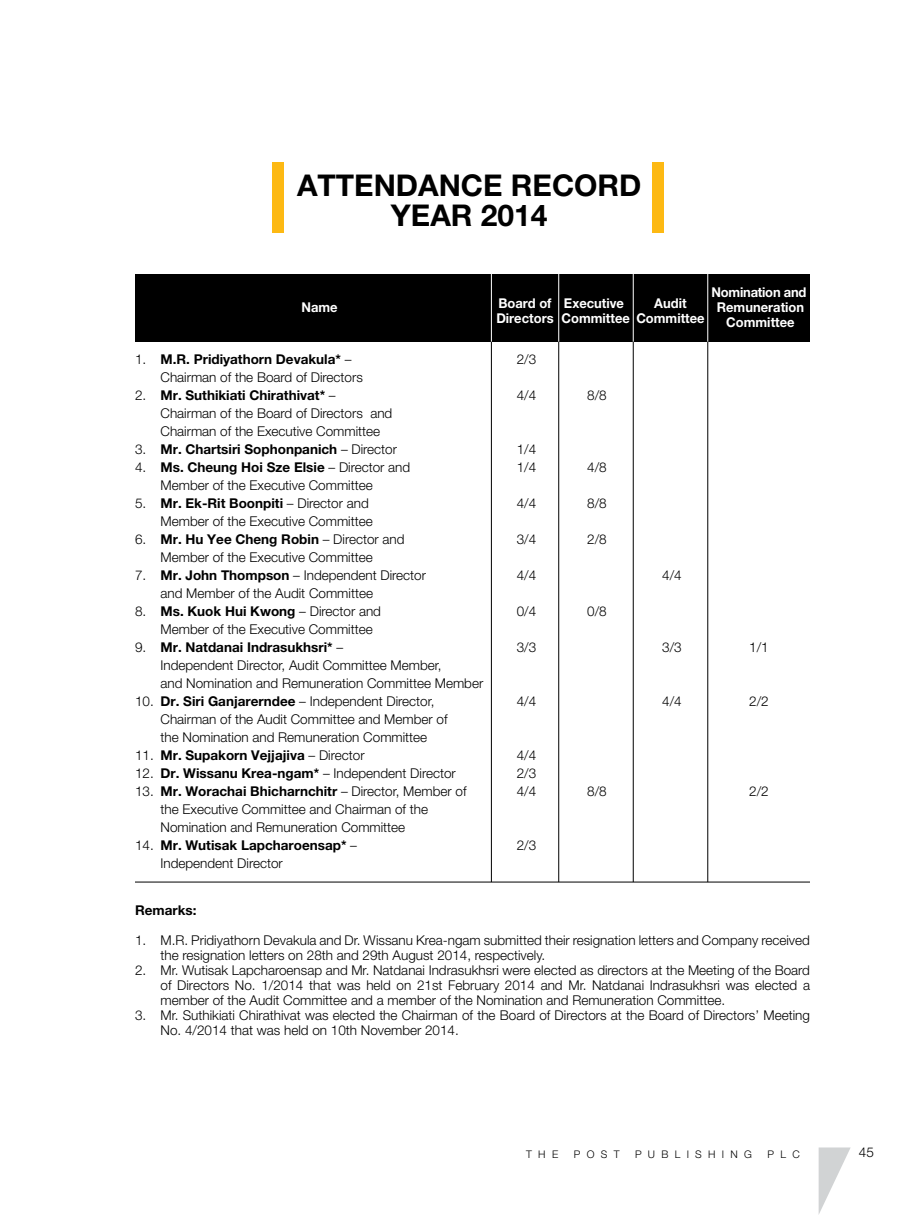
<style>
.page{position:relative;width:918px;height:1215px;background:#fff}
.page>*{position:absolute;margin:0;border:0;box-sizing:border-box;transform-origin:0 0}
.t1{font:700 30px/30px "Helvetica Neue LT Pro";color:#000;text-align:center}
.t2{font:300 13.5px/18px "Helvetica Neue LT Pro";color:#000}
.t3{font:700 13.5px "Helvetica Neue LT Pro";color:#000}
.t4{font:700 13.5px/15px "Helvetica Neue LT Pro";color:#fff;text-align:center;scale:.96 1}
.t5{font:700 13.5px "Helvetica Neue LT Pro";letter-spacing:-.02em;color:#fff;scale:.96 1}
.t6{font:300 10.5px "Helvetica Neue LT Pro";letter-spacing:.6em;color:#000}
.s1{font-weight:300}
.s2{font-weight:700}
</style>
<div class="page">
<div style="left:135px;top:274px;width:675px;height:68px;background:#000"></div>
<div style="left:652px;top:162px;width:12px;height:71px;background:#fdb913"></div>
<div style="left:272px;top:162px;width:12px;height:71px;background:#fdb913"></div>
<hr style="left:491px;top:273px;width:1px;height:69px;background:#fff">
<hr style="left:491px;top:342px;width:1px;height:540px;background:#000">
<hr style="left:558px;top:273px;width:1px;height:69px;background:#fff">
<hr style="left:558px;top:342px;width:1px;height:540px;background:#000">
<hr style="left:633px;top:273px;width:1px;height:69px;background:#fff">
<hr style="left:633px;top:342px;width:1px;height:540px;background:#000">
<hr style="left:707px;top:273px;width:1px;height:69px;background:#fff">
<hr style="left:707px;top:342px;width:1px;height:540px;background:#000">
<hr style="left:135px;top:882px;width:675px;height:1px;background:#000">
<svg style="left:819px;top:1148px;width:31px;height:66px"></svg>
<h1 class="t1" style="left:297px;top:170px;width:346px">ATTENDANCE RECORD<br>YEAR 2014</h1>
<p class="t4" style="left:301px;top:300px;width:39px">Name</p>
<p class="t5" style="left:712px;top:284px;width:100px">Nomination and</p>
<p class="t4" style="left:498px;top:295px;width:132px">Board of Executive</p>
<p class="t4" style="left:654px;top:295px;width:35px">Audit</p>
<p class="t4" style="left:496px;top:310px;width:219px">Directors Committee Committee</p>
<p class="t4" style="left:717px;top:300px;width:92px">Remuneration<br>Committee</p>
<p class="t3" style="left:135px;top:351px;width:218px"><span class="s1">1.</span> M.R. Pridiyathorn Devakula* <span class="s1">–</span></p>
<p class="t2" style="left:517px;top:350px;width:21px">2/3</p>
<p class="t2" style="left:161px;top:368px;width:204px">Chairman of the Board of Directors</p>
<p class="t3" style="left:135px;top:387px;width:202px"><span class="s1">2.</span> Mr. Suthikiati Chirathivat* <span class="s1">–</span></p>
<p class="t2" style="left:517px;top:386px;width:21px">4/4</p>
<p class="t2" style="left:587px;top:386px;width:21px">8/8</p>
<p class="t2" style="left:161px;top:404px;width:233px">Chairman of the Board of Directors and<br>Chairman of the Executive Committee</p>
<p class="t3" style="left:135px;top:441px;width:264px"><span class="s1">3.</span> Mr. Chartsiri Sophonpanich <span class="s1">– Director</span></p>
<p class="t2" style="left:517px;top:440px;width:21px">1/4</p>
<p class="t3" style="left:135px;top:459px;width:277px"><span class="s1">4.</span> Ms. Cheung Hoi Sze Elsie <span class="s1">– Director and</span></p>
<p class="t2" style="left:517px;top:458px;width:21px">1/4</p>
<p class="t2" style="left:587px;top:458px;width:21px">4/8</p>
<p class="t2" style="left:161px;top:476px;width:214px">Member of the Executive Committee</p>
<p class="t3" style="left:135px;top:495px;width:235px"><span class="s1">5.</span> Mr. Ek-Rit Boonpiti <span class="s1">– Director and</span></p>
<p class="t2" style="left:517px;top:494px;width:21px">4/4</p>
<p class="t2" style="left:587px;top:494px;width:21px">8/8</p>
<p class="t2" style="left:161px;top:512px;width:214px">Member of the Executive Committee</p>
<p class="t3" style="left:135px;top:531px;width:271px"><span class="s1">6.</span> Mr. Hu Yee Cheng Robin <span class="s1">– Director and</span></p>
<p class="t2" style="left:517px;top:530px;width:21px">3/4</p>
<p class="t2" style="left:587px;top:530px;width:21px">2/8</p>
<p class="t2" style="left:161px;top:548px;width:214px">Member of the Executive Committee</p>
<p class="t2" style="left:135px;top:566px;width:293px">7. <span class="s2">Mr. John Thompson</span> – Independent Director</p>
<p class="t2" style="left:517px;top:566px;width:21px">4/4</p>
<p class="t2" style="left:662px;top:566px;width:21px">4/4</p>
<p class="t2" style="left:161px;top:584px;width:214px">and Member of the Audit Committee</p>
<p class="t3" style="left:135px;top:603px;width:248px"><span class="s1">8.</span> Ms. Kuok Hui Kwong <span class="s1">– Director and</span></p>
<p class="t2" style="left:517px;top:602px;width:21px">0/4</p>
<p class="t2" style="left:587px;top:602px;width:21px">0/8</p>
<p class="t2" style="left:161px;top:620px;width:214px">Member of the Executive Committee</p>
<p class="t3" style="left:135px;top:639px;width:210px"><span class="s1">9.</span> Mr. Natdanai Indrasukhsri* <span class="s1">–</span></p>
<p class="t2" style="left:517px;top:638px;width:21px">3/3</p>
<p class="t2" style="left:662px;top:638px;width:21px">3/3</p>
<p class="t2" style="left:749px;top:638px;width:21px">1/1</p>
<p class="t2" style="left:161px;top:656px;width:324px">Independent Director, Audit Committee Member,<br>and Nomination and Remuneration Committee Member</p>
<p class="t2" style="left:135px;top:692px;width:301px">10. <span class="s2">Dr. Siri Ganjarerndee</span> – Independent Director,</p>
<p class="t2" style="left:517px;top:692px;width:21px">4/4</p>
<p class="t2" style="left:662px;top:692px;width:21px">4/4</p>
<p class="t2" style="left:749px;top:692px;width:21px">2/2</p>
<p class="t2" style="left:161px;top:710px;width:289px">Chairman of the Audit Committee and Member of the Nomination and Remuneration Committee</p>
<p class="t3" style="left:135px;top:747px;width:231px"><span class="s1">11.</span> Mr. Supakorn Vejjajiva <span class="s1">– Director</span></p>
<p class="t2" style="left:517px;top:746px;width:21px">4/4</p>
<p class="t2" style="left:135px;top:764px;width:322px">12. <span class="s2">Dr. Wissanu Krea-ngam*</span> – Independent Director</p>
<p class="t2" style="left:517px;top:764px;width:21px">2/3</p>
<p class="t3" style="left:135px;top:783px;width:333px"><span class="s1">13.</span> Mr. Worachai Bhicharnchitr <span class="s1">– Director, Member of</span></p>
<p class="t2" style="left:517px;top:782px;width:21px">4/4</p>
<p class="t2" style="left:587px;top:782px;width:21px">8/8</p>
<p class="t2" style="left:749px;top:782px;width:21px">2/2</p>
<p class="t2" style="left:161px;top:800px;width:269px">the Executive Committee and Chairman of the<br>Nomination and Remuneration Committee</p>
<p class="t3" style="left:135px;top:837px;width:223px"><span class="s1">14.</span> Mr. Wutisak Lapcharoensap* <span class="s1">–</span></p>
<p class="t2" style="left:517px;top:836px;width:21px">2/3</p>
<p class="t2" style="left:161px;top:854px;width:124px">Independent Director</p>
<p class="t3" style="left:135px;top:902px;width:63px">Remarks:</p>
<p class="t2" style="left:161px;top:932px;width:651px;line-height:15px;text-indent:-26px">1. M.R. Pridiyathorn Devakula and Dr. Wissanu Krea-ngam submitted their resignation letters and Company received the resignation letters on 28th and 29th August 2014, respectively.</p>
<p class="t2" style="left:161px;top:962px;width:651px;line-height:15px;text-align:justify;text-indent:-26px">2. Mr. Wutisak Lapcharoensap and Mr. Natdanai Indrasukhsri were elected as directors at the Meeting of the Board of Directors No. 1/2014 that was held on 21st February 2014 and Mr. Natdanai Indrasukhsri was elected a member of the Audit Committee and a member of the Nomination and Remuneration Committee.</p>
<p class="t2" style="left:161px;top:1007px;width:651px;line-height:15px;text-indent:-26px">3. Mr. Suthikiati Chirathivat was elected the Chairman of the Board of Directors at the Board of Directors’ Meeting<br>No. 4/2014 that was held on 10th November 2014.</p>
<p class="t6" style="left:526px;top:1148px;width:34px">THE</p>
<p class="t6" style="left:574px;top:1148px;width:47px">POST</p>
<p class="t6" style="left:635px;top:1148px;width:118px">PUBLISHING</p>
<p class="t6" style="left:768px;top:1148px;width:34px">PLC</p>
<p class="t2" style="left:859px;top:1143px;width:17px">45</p>
</div>
